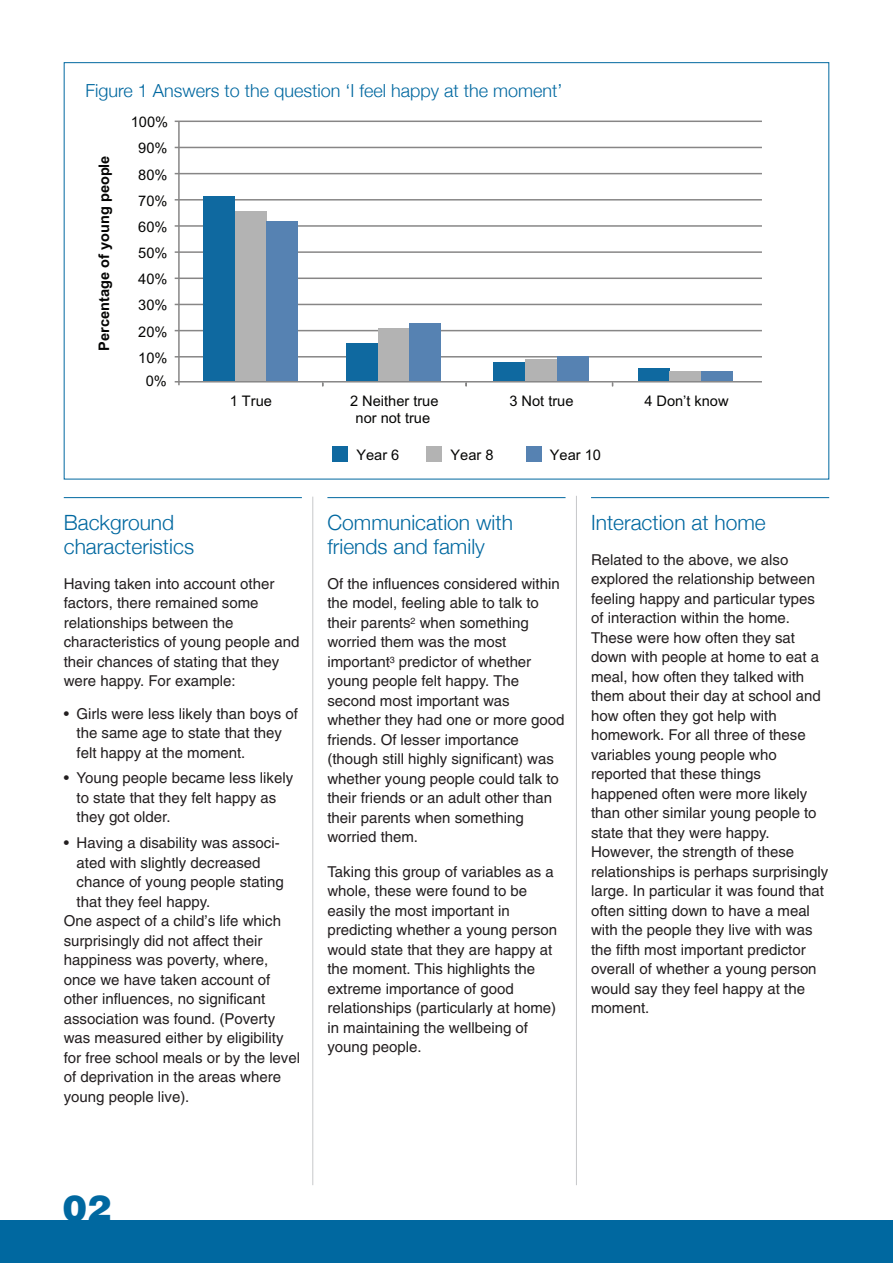
<style>
.page{position:relative;width:893px;height:1263px;background:#fff}
.page>*{position:absolute;margin:0;border:0;box-sizing:border-box;transform-origin:0 0}
.t1{font:900 36px "Helvetica";color:#0068a0}
.t2{font:300 21px/24px "Helvetica Neue";color:#0068a0}
.t3{font:300 18px "Helvetica Neue";color:#0068a0}
.t4{font:15px/19.5px "Helvetica";color:#231f20}
.t5{font:14.55px/17.5px "Arial";color:#050504;text-align:center}
.t6{font:700 14.55px "Arial";color:#050504}
</style>
<div class="page">
<div style="left:0;top:1220px;width:893px;height:43px;background:#0068a0"></div>
<hr style="left:312px;top:497px;width:1px;height:688px;background:#c7c8ca">
<hr style="left:576px;top:496px;width:1px;height:689px;background:#c7c8ca">
<hr style="left:178px;top:121px;width:2px;height:261px;background:#878686">
<hr style="left:175px;top:381px;width:587px;height:1px;background:#878686">
<hr style="left:175px;top:356px;width:587px;height:1px;background:#878686">
<hr style="left:175px;top:330px;width:587px;height:1px;background:#878686">
<hr style="left:175px;top:304px;width:587px;height:1px;background:#878686">
<hr style="left:175px;top:278px;width:587px;height:1px;background:#878686">
<hr style="left:175px;top:251px;width:587px;height:2px;background:#878686">
<hr style="left:175px;top:225px;width:587px;height:2px;background:#878686">
<hr style="left:175px;top:199px;width:587px;height:2px;background:#878686">
<hr style="left:175px;top:173px;width:587px;height:1px;background:#878686">
<hr style="left:175px;top:147px;width:587px;height:1px;background:#878686">
<hr style="left:175px;top:121px;width:587px;height:1px;background:#878686">
<div style="left:203px;top:196px;width:32px;height:185px;background:#0f69a0"></div>
<div style="left:235px;top:211px;width:32px;height:170px;background:#b3b3b3"></div>
<div style="left:267px;top:222px;width:31px;height:159px;background:#5682b2"></div>
<div style="left:346px;top:344px;width:32px;height:37px;background:#0f69a0"></div>
<div style="left:378px;top:328px;width:31px;height:53px;background:#b3b3b3"></div>
<div style="left:409px;top:323px;width:32px;height:58px;background:#5682b2"></div>
<div style="left:494px;top:362px;width:31px;height:19px;background:#0f69a0"></div>
<div style="left:525px;top:359px;width:32px;height:22px;background:#b3b3b3"></div>
<div style="left:557px;top:357px;width:31px;height:24px;background:#5682b2"></div>
<div style="left:638px;top:369px;width:32px;height:12px;background:#0f69a0"></div>
<div style="left:670px;top:372px;width:31px;height:9px;background:#b3b3b3"></div>
<div style="left:701px;top:372px;width:32px;height:9px;background:#5682b2"></div>
<div style="left:333px;top:447px;width:15px;height:15px;background:#0f69a0"></div>
<div style="left:427px;top:447px;width:15px;height:15px;background:#b3b3b3"></div>
<div style="left:526px;top:447px;width:15px;height:15px;background:#5682b2"></div>
<hr style="left:64px;top:497px;width:238px;height:1px;background:#0068a0">
<hr style="left:327px;top:497px;width:239px;height:1px;background:#0068a0">
<hr style="left:591px;top:497px;width:238px;height:1px;background:#0068a0">
<p class="t3" style="left:85px;top:79px;width:479px">Figure 1 Answers to the question ‘I feel happy at the moment’</p>
<p class="t5" style="left:131px;top:115px;width:39px">100%</p>
<p class="t6" style="left:99px;top:351px;width:197px;rotate:-90deg">Percentage of young people</p>
<p class="t5" style="left:138px;top:141px;width:31px">90%</p>
<p class="t5" style="left:138px;top:167px;width:31px">80%</p>
<p class="t5" style="left:138px;top:193px;width:31px">70%</p>
<p class="t5" style="left:138px;top:219px;width:31px">60%</p>
<p class="t5" style="left:138px;top:245px;width:31px">50%</p>
<p class="t5" style="left:138px;top:272px;width:31px">40%</p>
<p class="t5" style="left:138px;top:298px;width:31px">30%</p>
<p class="t5" style="left:138px;top:324px;width:31px">20%</p>
<p class="t5" style="left:138px;top:350px;width:31px">10%</p>
<p class="t5" style="left:146px;top:373px;width:23px">0%</p>
<p class="t5" style="left:230px;top:393px;width:44px">1 True</p>
<p class="t5" style="left:350px;top:393px;width:90px">2 Neither true nor not true</p>
<p class="t5" style="left:509px;top:393px;width:66px">3 Not true</p>
<p class="t5" style="left:644px;top:393px;width:86px">4 Don’t know</p>
<p class="t5" style="left:356px;top:448px;width:44px">Year 6</p>
<p class="t5" style="left:451px;top:448px;width:44px">Year 8</p>
<p class="t5" style="left:550px;top:448px;width:53px">Year 10</p>
<h2 class="t2" style="left:64px;top:510px;width:132px">Background characteristics</h2>
<p class="t4" style="left:64px;top:575px;width:237px">Having taken into account other factors, there remained some relationships between the characteristics of young people and their chances of stating that they were happy. For example:</p>
<p class="t4" style="left:77px;top:705px;width:223px;text-indent:-13px">• Girls were less likely than boys of the same age to state that they felt happy at the moment.</p>
<p class="t4" style="left:77px;top:770px;width:218px;text-indent:-13px">• Young people became less likely to state that they felt happy as they got older.</p>
<p class="t4" style="left:64px;top:835px;width:217px">• Having a disability was associ-</p>
<p class="t4" style="left:77px;top:854px;width:185px">ated with slightly decreased</p>
<p class="t4" style="left:77px;top:874px;width:209px">chance of young people stating</p>
<p class="t4" style="left:77px;top:893px;width:135px">that they feel happy.</p>
<p class="t4" style="left:64px;top:913px;width:219px">One aspect of a child’s life which</p>
<p class="t4" style="left:64px;top:932px;width:200px">surprisingly did not affect their</p>
<p class="t4" style="left:64px;top:952px;width:206px">happiness was poverty, where,</p>
<p class="t4" style="left:64px;top:971px;width:208px">once we have taken account of</p>
<p class="t4" style="left:64px;top:991px;width:203px">other influences, no significant</p>
<p class="t4" style="left:64px;top:1010px;width:213px">association was found. (Poverty</p>
<p class="t4" style="left:64px;top:1030px;width:221px">was measured either by eligibility</p>
<p class="t4" style="left:64px;top:1049px;width:238px">for free school meals or by the level</p>
<p class="t4" style="left:64px;top:1069px;width:219px">of deprivation in the areas where</p>
<p class="t4" style="left:64px;top:1088px;width:127px">young people live).</p>
<h2 class="t2" style="left:327px;top:510px;width:187px">Communication with friends and family</h2>
<p class="t4" style="left:327px;top:575px;width:239px">Of the influences considered within the model, feeling able to talk to their parents<sup>2</sup> when something worried them was the most important<sup>3</sup> predictor of whether young people felt happy. The second most important was whether they had one or more good friends. Of lesser importance (though still highly significant) was whether young people could talk to their friends or an adult other than their parents when something worried them.</p>
<p class="t4" style="left:327px;top:863px;width:231px">Taking this group of variables as a whole, these were found to be easily the most important in predicting whether a young person would state that they are happy at the moment. This highlights the extreme importance of good relationships (particularly at home) in maintaining the wellbeing of young people.</p>
<h2 class="t2" style="left:591px;top:510px;width:176px">Interaction at home</h2>
<p class="t4" style="left:591px;top:551px;width:239px">Related to the above, we also explored the relationship between feeling happy and particular types of interaction within the home.<br>These were how often they sat down with people at home to eat a meal, how often they talked with them about their day at school and how often they got help with homework. For all three of these variables young people who reported that these things happened often were more likely than other similar young people to state that they were happy.<br>However, the strength of these relationships is perhaps surprisingly large. In particular it was found that often sitting down to have a meal with the people they live with was the fifth most important predictor overall of whether a young person would say they feel happy at the moment.</p>
<h1 class="t1" style="left:63px;top:1187px;width:50px">02</h1>
</div>
